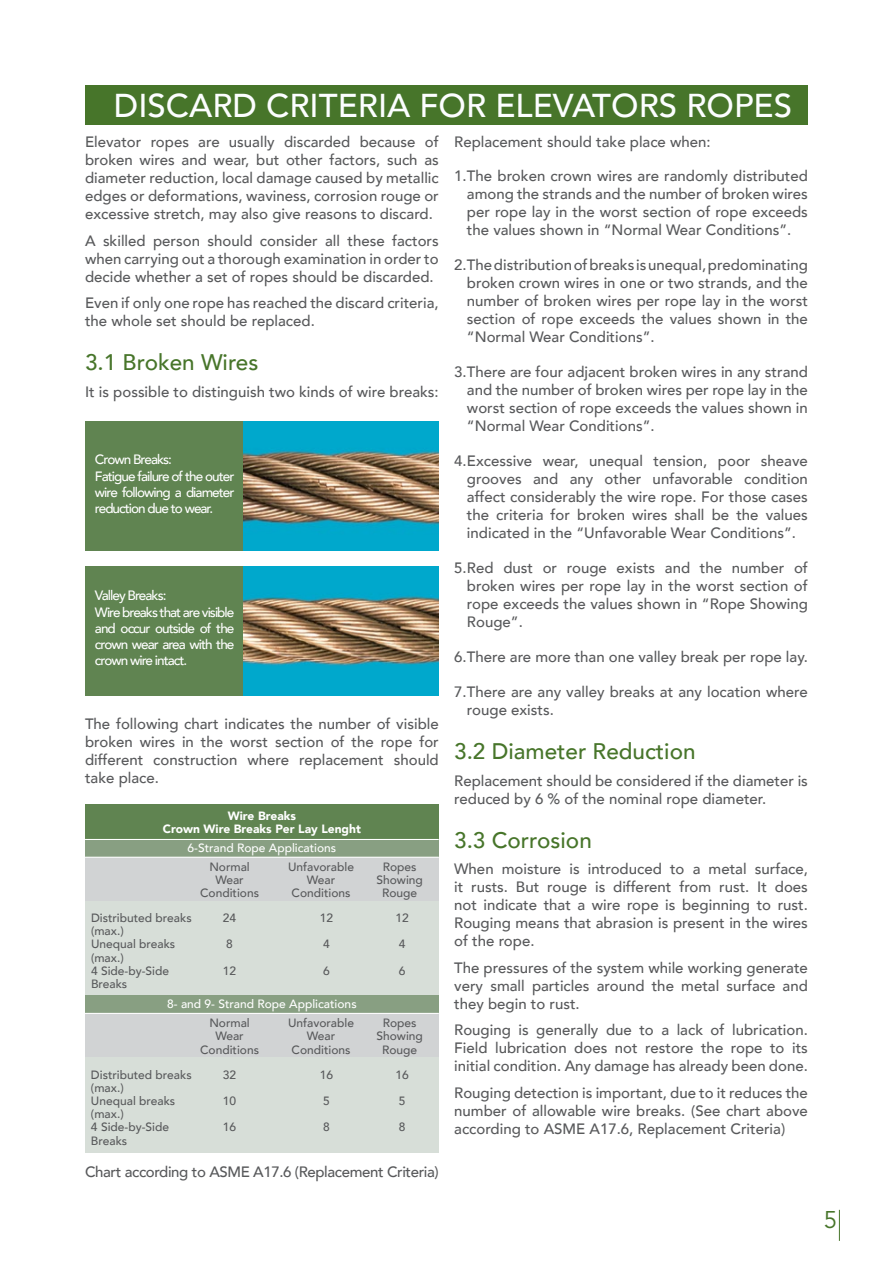
<style>
.page{position:relative;width:893px;height:1263px;background:#fff}
.page>*{position:absolute;margin:0;border:0;box-sizing:border-box;transform-origin:0 0}
.t1{font:500 33px "Avenir";color:#fcfeff}
.t2{font:24px "Avenir";color:#47752a}
.t3{font:500 22.5px "Avenir";color:#47752a}
.t4{font:500 15px/18px "Avenir";color:#58595b;text-align:justify}
.t5{font:500 15px "Avenir";letter-spacing:-.025em;color:#58595b}
.t6{font:500 13.5px/16.2px "Avenir";letter-spacing:-.07em;color:#fff}
.t7{font:500 12px/13.2px "Avenir";color:#58595b;text-align:center}
.t8{font:500 12px "Avenir";color:#fff}
.t9{font:900 12px/13.2px "Avenir";color:#fff;text-align:center}
</style>
<div class="page">
<hr style="left:839px;top:1210px;width:1px;height:31px;background:#47752a">
<div style="left:85px;top:85px;width:723px;height:39px;background:#47752a"></div>
<div style="left:85px;top:804px;width:353px;height:349px;background:#d7ded8"></div>
<div style="left:85px;top:421px;width:354px;height:130px;background:#608451"></div>
<div style="left:85px;top:566px;width:354px;height:130px;background:#608451"></div>
<div style="left:85px;top:858px;width:353px;height:43px;background:#d1d3d4"></div>
<div style="left:85px;top:1014px;width:353px;height:43px;background:#d1d3d4"></div>
<div style="left:85px;top:840px;width:354px;height:17px;background:#889f82"></div>
<div style="left:85px;top:996px;width:354px;height:17px;background:#889f82"></div>
<div style="left:85px;top:804px;width:354px;height:36px;background:#608451"></div>
<hr style="left:85px;top:839px;width:354px;height:1px;background:#fff">
<hr style="left:85px;top:857px;width:354px;height:1px;background:#fff">
<hr style="left:85px;top:1013px;width:354px;height:1px;background:#fff">
<img style="left:243px;top:421px;width:196px;height:130px">
<img style="left:243px;top:566px;width:196px;height:130px">
<h1 class="t1" style="left:114px;top:77px;width:680px">DISCARD CRITERIA FOR ELEVATORS ROPES</h1>
<p class="t4" style="left:85px;top:132px;width:355px">Elevator ropes are usually discarded because of broken wires and wear, but other factors, such as diameter reduction, local damage caused by metallic edges or deformations, waviness, corrosion rouge or excessive stretch, may also give reasons to discard.</p>
<p class="t4" style="left:85px;top:231px;width:355px">A skilled person should consider all these factors when carrying out a thorough examination in order to decide whether a set of ropes should be discarded.</p>
<p class="t4" style="left:85px;top:293px;width:355px">Even if only one rope has reached the discard criteria, the whole set should be replaced.</p>
<h3 class="t3" style="left:85px;top:343px;width:175px">3.1 Broken Wires</h3>
<p class="t4" style="left:85px;top:382px;width:355px">It is possible to distinguish two kinds of wire breaks:</p>
<p class="t6" style="left:95px;top:451px;width:141px">Crown Breaks:<br>Fatigue failure of the outer wire following a diameter reduction due to wear.</p>
<p class="t6" style="left:95px;top:587px;width:141px">Valley Breaks:<br>Wire breaks that are visible and occur outside of the crown wear area with the crown wire intact.</p>
<p class="t4" style="left:85px;top:714px;width:355px">The following chart indicates the number of visible broken wires in the worst section of the rope for different construction where replacement should take place.</p>
<p class="t9" style="left:163px;top:809px;width:199px">Wire Breaks<br>Crown Wire Breaks Per Lay Lenght</p>
<p class="t8" style="left:188px;top:837px;width:150px">6-Strand Rope Applications</p>
<p class="t7" style="left:200px;top:859px;width:60px">Normal<br>Wear<br>Conditions</p>
<p class="t7" style="left:288px;top:859px;width:68px">Unfavorable<br>Wear<br>Conditions</p>
<p class="t7" style="left:376px;top:859px;width:48px">Ropes<br>Showing<br>Rouge</p>
<p class="t7" style="left:91px;top:910px;width:102px;text-align:left">Distributed breaks (max.)<br>Unequal breaks (max.)<br>4 Side-by-Side<br>Breaks</p>
<p class="t7" style="left:223px;top:910px;width:15px">24</p>
<p class="t7" style="left:226px;top:937px;width:8px">8</p>
<p class="t7" style="left:223px;top:963px;width:15px">12</p>
<p class="t7" style="left:320px;top:910px;width:15px">12</p>
<p class="t7" style="left:323px;top:930px;width:8px;line-height:26.4px;text-align:left">4<br>6</p>
<p class="t7" style="left:396px;top:910px;width:15px">12</p>
<p class="t7" style="left:399px;top:930px;width:8px;line-height:26.4px;text-align:left">4<br>6</p>
<p class="t8" style="left:167px;top:994px;width:191px">8- and 9- Strand Rope Applications</p>
<p class="t7" style="left:200px;top:1016px;width:60px">Normal<br>Wear<br>Conditions</p>
<p class="t7" style="left:288px;top:1016px;width:68px">Unfavorable<br>Wear<br>Conditions</p>
<p class="t7" style="left:376px;top:1016px;width:48px">Ropes<br>Showing<br>Rouge</p>
<p class="t7" style="left:91px;top:1067px;width:102px;text-align:left">Distributed breaks (max.)<br>Unequal breaks (max.)<br>4 Side-by-Side<br>Breaks</p>
<p class="t7" style="left:223px;top:1060px;width:15px;line-height:26.4px;text-align:justify">32<br>10<br>16</p>
<p class="t7" style="left:320px;top:1060px;width:15px;line-height:26.4px;text-align:left">16<br>5<br>8</p>
<p class="t7" style="left:396px;top:1060px;width:15px;line-height:26.4px;text-align:left">16<br>5<br>8</p>
<p class="t5" style="left:85px;top:1159px;width:355px">Chart according to ASME A17.6 (Replacement Criteria)</p>
<p class="t4" style="left:454px;top:132px;width:258px">Replacement should take place when:</p>
<p class="t4" style="left:467px;top:166px;width:342px;text-indent:-13px">1.The broken crown wires are randomly distributed among the strands and the number of broken wires per rope lay in the worst section of rope exceeds the values shown in “Normal Wear Conditions”.</p>
<p class="t4" style="left:467px;top:255px;width:342px;text-indent:-13px">2.The distribution of breaks is unequal, predominating broken crown wires in one or two strands, and the number of broken wires per rope lay in the worst section of rope exceeds the values shown in the “Normal Wear Conditions”.</p>
<p class="t4" style="left:467px;top:362px;width:342px;text-indent:-13px">3.There are four adjacent broken wires in any strand and the number of broken wires per rope lay in the worst section of rope exceeds the values shown in “Normal Wear Conditions”.</p>
<p class="t4" style="left:467px;top:451px;width:342px;text-indent:-13px">4.Excessive wear, unequal tension, poor sheave grooves and any other unfavorable condition affect considerably the wire rope. For those cases the criteria for broken wires shall be the values indicated in the “Unfavorable Wear Conditions”.</p>
<p class="t4" style="left:467px;top:558px;width:342px;text-indent:-13px">5.Red dust or rouge exists and the number of broken wires per rope lay in the worst section of rope exceeds the values shown in “Rope Showing Rouge”.</p>
<p class="t4" style="left:454px;top:647px;width:355px">6.There are more than one valley break per rope lay.</p>
<p class="t4" style="left:467px;top:682px;width:342px;text-indent:-13px">7.There are any valley breaks at any location where rouge exists.</p>
<h3 class="t3" style="left:454px;top:732px;width:243px">3.2 Diameter Reduction</h3>
<p class="t4" style="left:454px;top:770px;width:355px">Replacement should be considered if the diameter is reduced by 6 % of the nominal rope diameter.</p>
<h3 class="t3" style="left:454px;top:820px;width:139px">3.3 Corrosion</h3>
<p class="t4" style="left:454px;top:859px;width:355px">When moisture is introduced to a metal surface, it rusts. But rouge is different from rust. It does not indicate that a wire rope is beginning to rust.<br>Rouging means that abrasion is present in the wires of the rope.</p>
<p class="t4" style="left:454px;top:958px;width:355px">The pressures of the system while working generate very small particles around the metal surface and they begin to rust.</p>
<p class="t4" style="left:454px;top:1020px;width:355px">Rouging is generally due to a lack of lubrication.<br>Field lubrication does not restore the rope to its initial condition. Any damage has already been done.</p>
<p class="t4" style="left:454px;top:1083px;width:355px">Rouging detection is important, due to it reduces the number of allowable wire breaks. (See chart above according to ASME A17.6, Replacement Criteria)</p>
<h2 class="t2" style="left:824px;top:1206px;width:15px">5</h2>
</div>
